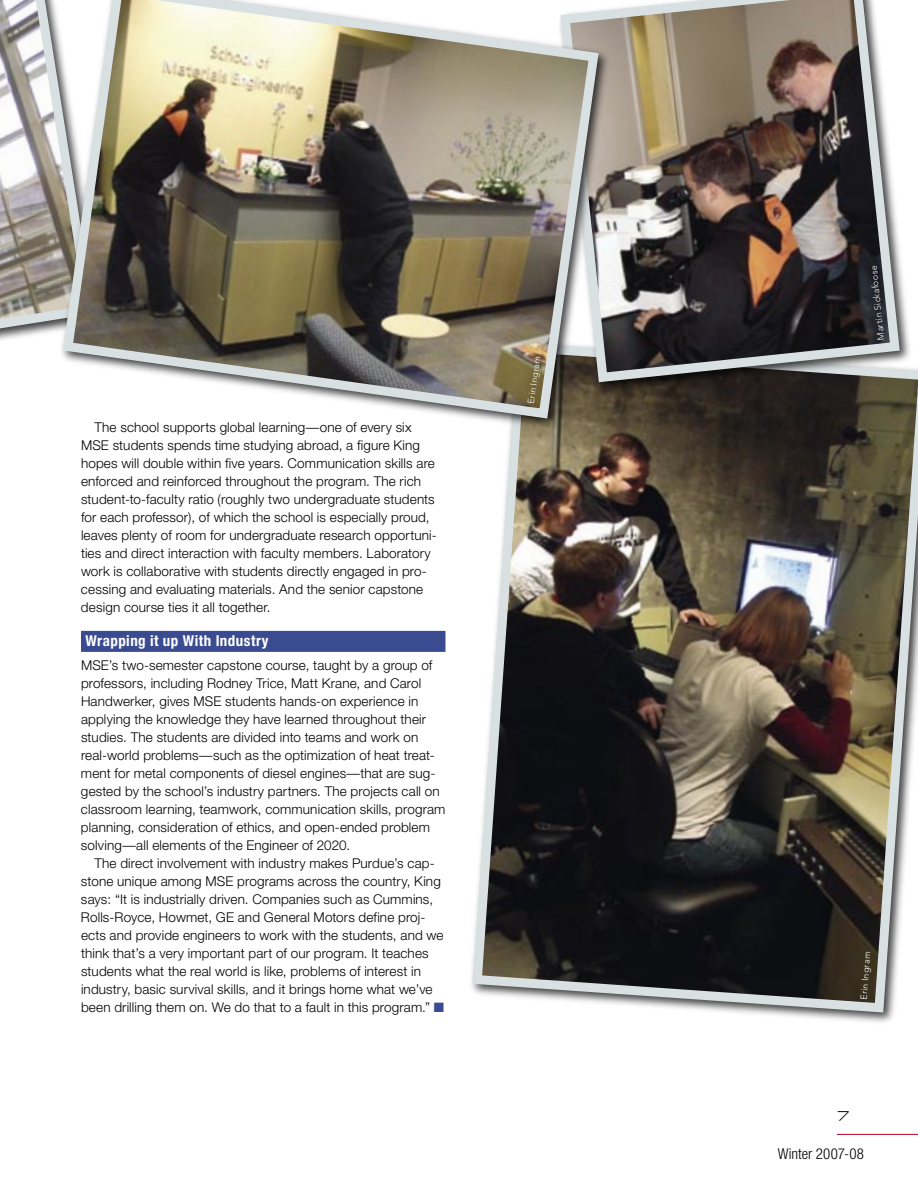
<style>
.page{position:relative;width:918px;height:1188px;background:#fff}
.page>*{position:absolute;margin:0;border:0;box-sizing:border-box;transform-origin:0 0}
.t1{font:700 condensed 15px "Helvetica Neue";letter-spacing:.03em;color:#fff}
.t2{font:300 condensed 15px "Helvetica Neue";color:#000}
.t3{font:300 15px "SF Grandezza";color:#000}
.t4{font:300 13.5px/18px "Helvetica Neue";letter-spacing:.01em;color:#000}
.t5{font:300 9px "Avenir";color:#fff}
.s1{color:#3a4b92}
</style>
<div class="page">
<hr style="left:837px;top:1134px;width:81px;height:1px;background:#af0025">
<div style="left:81px;top:631px;width:365px;height:21px;background:#3a4b92"></div>
<svg style="left:0;top:0;width:58px;height:340px"></svg>
<img style="left:471px;top:368px;width:447px;height:649px">
<div style="left:555px;top:0;width:358px;height:396px;background:#000;opacity:.75"></div>
<img style="left:612px;top:0;width:293px;height:387px">
<div style="left:58px;top:0;width:554px;height:432px;background:#000;opacity:.75"></div>
<img style="left:58px;top:0;width:546px;height:424px">
<p class="t4" style="left:81px;top:418px;width:357px;text-indent:14px">The school supports global learning—one of every six MSE students spends time studying abroad, a figure King hopes will double within five years. Communication skills are enforced and reinforced throughout the program. The rich student-to-faculty ratio (roughly two undergraduate students for each professor), of which the school is especially proud, leaves plenty of room for undergraduate research opportuni&shy;ties and direct interaction with faculty members. Laboratory work is collaborative with students directly engaged in pro&shy;cessing and evaluating materials. And the senior capstone design course ties it all together.</p>
<p class="t1" style="left:86px;top:631px;width:185px">Wrapping it up With Industry</p>
<p class="t4" style="left:81px;top:656px;width:366px">MSE’s two-semester capstone course, taught by a group of professors, including Rodney Trice, Matt Krane, and Carol Handwerker, gives MSE students hands-on experience in applying the knowledge they have learned throughout their studies. The students are divided into teams and work on real-world problems—such as the optimization of heat treat&shy;ment for metal components of diesel engines—that are sug&shy;gested by the school’s industry partners. The projects call on classroom learning, teamwork, communication skills, program planning, consideration of ethics, and open-ended problem solving—all elements of the Engineer of 2020.</p>
<p class="t4" style="left:81px;top:854px;width:365px;text-indent:13px">The direct involvement with industry makes Purdue’s cap&shy;stone unique among MSE programs across the country, King says: “It is industrially driven. Companies such as Cummins, Rolls-Royce, Howmet, GE and General Motors define proj&shy;ects and provide engineers to work with the students, and we think that’s a very important part of our program. It teaches students what the real world is like, problems of interest in industry, basic survival skills, and it brings home what we’ve been drilling them on. We do that to a fault in this program.” <span class="s1">■</span></p>
<p class="t5" style="left:526px;top:403px;width:50px;rotate:-82deg">Erin Ingram</p>
<p class="t5" style="left:876px;top:340px;width:76px;rotate:-96deg">Martin Sickafoose</p>
<p class="t5" style="left:859px;top:999px;width:50px;rotate:-86deg">Erin Ingram</p>
<p class="t3" style="left:837px;top:1107px;width:14px">7</p>
<p class="t2" style="left:778px;top:1146px;width:88px">Winter 2007-08</p>
</div>
